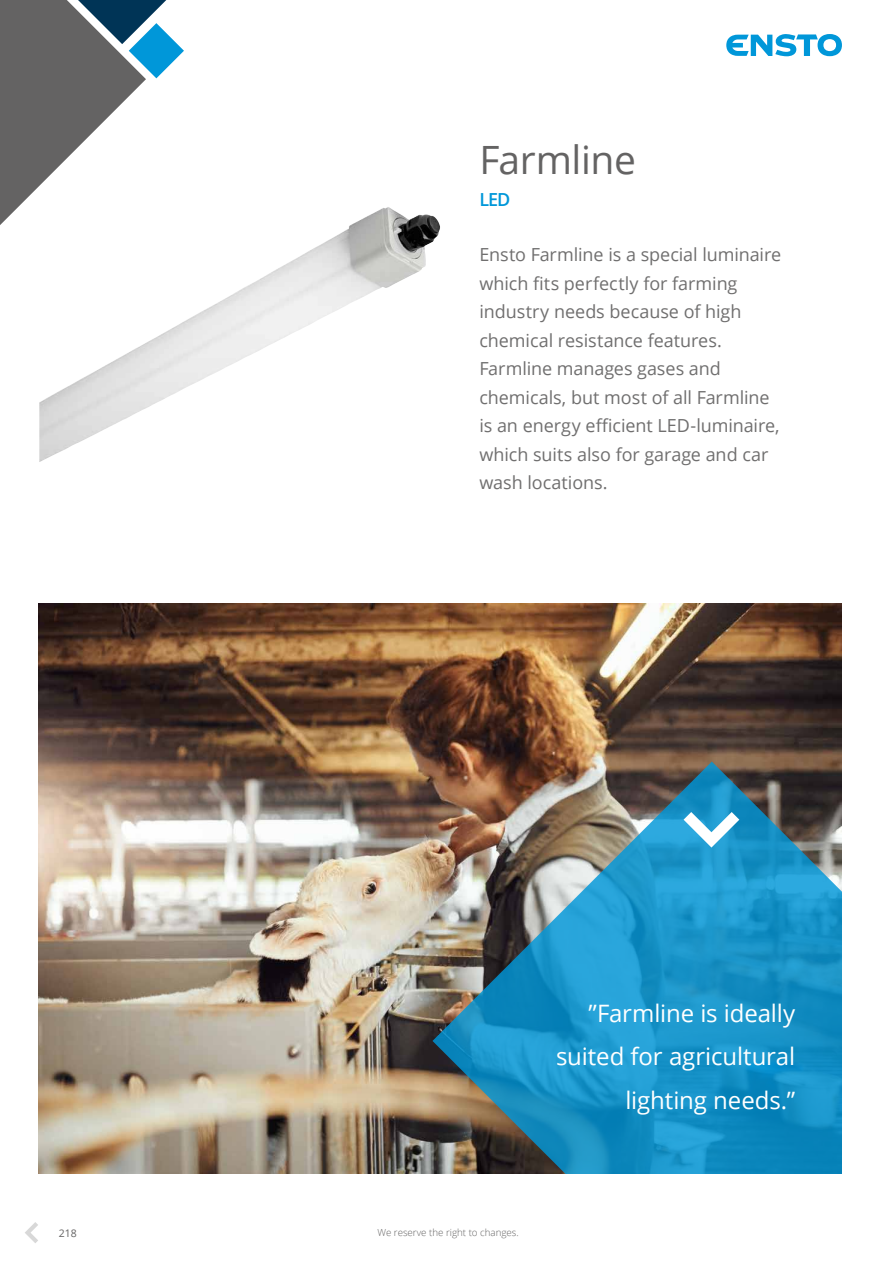
<style>
.page{position:relative;width:893px;height:1263px;background:#fff}
.page>*{position:absolute;margin:0;border:0;box-sizing:border-box;transform-origin:0 0}
.t1{font:39px "Open Sans";letter-spacing:-.01em;color:#646363}
.t2{font:24px/43.5px "Open Sans";letter-spacing:-.005em;color:#fff;text-align:right}
.t3{font:18px/28.5px "Open Sans";letter-spacing:-.005em;color:#706f6f}
.t4{font:600 18px "Open Sans";color:#0097d9}
.t5{font:10.5px "Open Sans";color:#646363}
.t6{font:300 9.75px "Open Sans";color:#646363}
</style>
<div class="page">
<svg style="left:726px;top:34px;width:116px;height:22px"></svg>
<svg style="left:25px;top:1222px;width:13px;height:21px"></svg>
<svg style="left:0;top:0;width:184px;height:225px"></svg>
<img style="left:38px;top:604px;width:804px;height:569px">
<svg style="left:432px;top:761px;width:410px;height:413px"></svg>
<svg style="left:684px;top:812px;width:55px;height:35px"></svg>
<img style="left:39px;top:207px;width:401px;height:255px">
<h1 class="t1" style="left:479px;top:133px;width:158px">Farmline</h1>
<p class="t4" style="left:479px;top:187px;width:33px">LED</p>
<p class="t3" style="left:479px;top:240px;width:303px">Ensto Farmline is a special luminaire which fits perfectly for farming industry needs because of high chemical resistance features.<br>Farmline manages gases and chemicals, but most of all Farmline is an energy efficient LED-luminaire, which suits also for garage and car wash locations.</p>
<h2 class="t2" style="left:556px;top:990px;width:241px">”Farmline is ideally suited for agricultural lighting needs.”</h2>
<p class="t5" style="left:59px;top:1226px;width:20px">218</p>
<p class="t6" style="left:377px;top:1226px;width:143px">We reserve the right to changes.</p>
</div>
